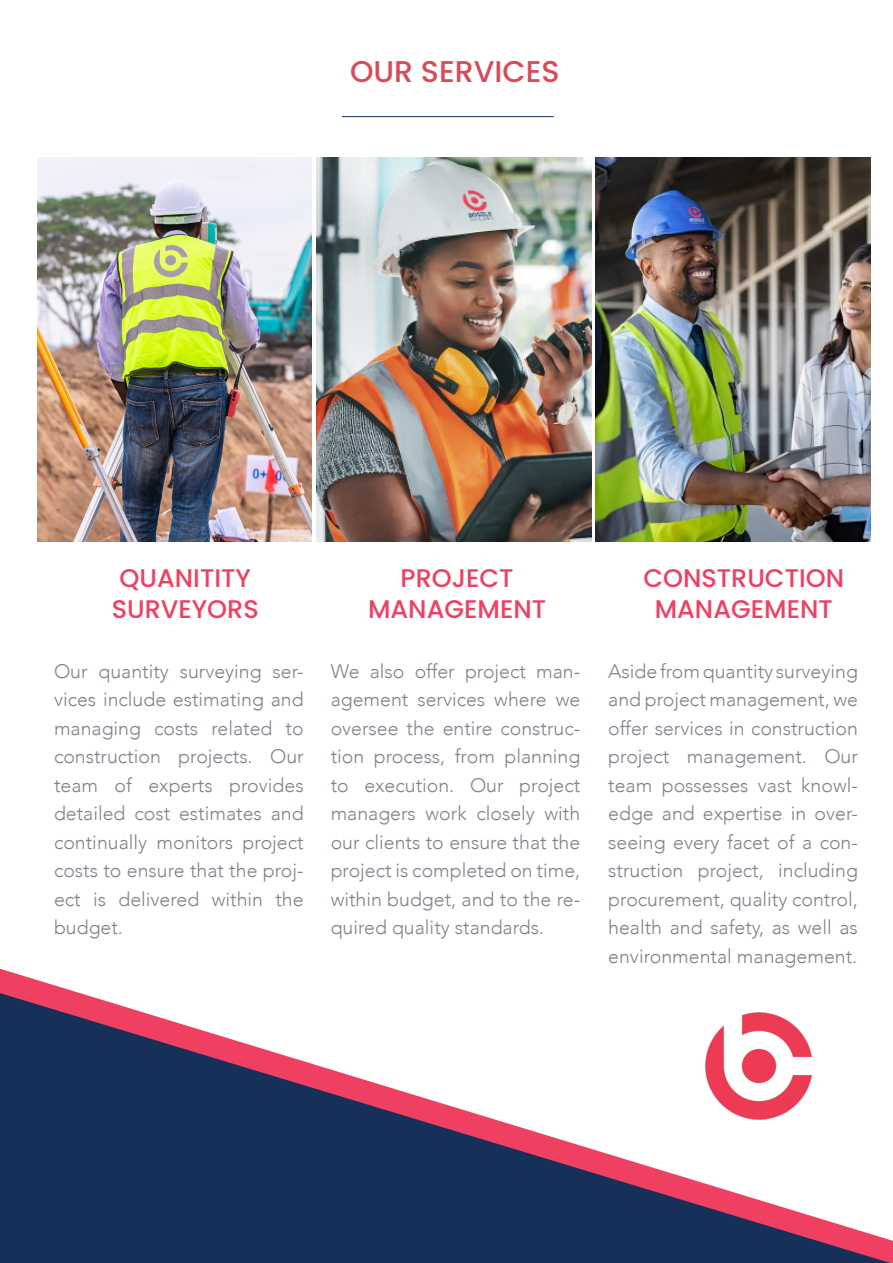
<style>
.page{position:relative;width:893px;height:1263px;background:#fff}
.page>*{position:absolute;margin:0;border:0;box-sizing:border-box;transform-origin:0 0}
.Main_Caption{font:500 30px "Poppins";color:#da4b58}
.Main_Caption-2{font:500 25.5px "Poppins";color:#ef4062}
.Main_paragraph_Style{font:300 19.5px/28.5px "Avenir";color:#80828c;text-align:justify}
</style>
<div class="page">
<svg style="left:0;top:969px;width:893px;height:294px"></svg>
<img style="left:37px;top:158px;width:275px;height:384px">
<img style="left:316px;top:158px;width:275px;height:384px">
<img style="left:596px;top:158px;width:274px;height:384px">
<svg style="left:0;top:993px;width:890px;height:270px;fill:#163059"></svg>
<img style="left:689px;top:1006px;width:130px;height:119px">
<hr style="left:342px;top:116px;width:212px;height:1px;background:#143057">
<p class="Main_Caption" style="left:350px;top:55px;width:211px">OUR SERVICES</p>
<p class="Main_Caption-2" style="left:119px;top:564px;width:133px">QUANITITY</p>
<p class="Main_Caption-2" style="left:112px;top:594px;width:149px">SURVEYORS</p>
<p class="Main_paragraph_Style" style="left:54px;top:657px;width:251px">Our quantity surveying ser&shy;vices include estimating and managing costs related to construction projects. Our team of experts provides detailed cost estimates and continually monitors project costs to ensure that the proj&shy;ect is delivered within the budget.</p>
<p class="Main_Caption-2" style="left:401px;top:564px;width:115px">PROJECT</p>
<p class="Main_Caption-2" style="left:368px;top:594px;width:180px">MANAGEMENT</p>
<p class="Main_Caption-2" style="left:643px;top:564px;width:202px">CONSTRUCTION</p>
<p class="Main_Caption-2" style="left:655px;top:594px;width:180px">MANAGEMENT</p>
<p class="Main_paragraph_Style" style="left:331px;top:657px;width:251px">We also offer project man&shy;agement services where we oversee the entire construc&shy;tion process, from planning to execution. Our project managers work closely with our clients to ensure that the project is completed on time, within budget, and to the re&shy;quired quality standards.</p>
<p class="Main_paragraph_Style" style="left:608px;top:657px;width:251px">Aside from quantity surveying and project management, we offer services in construction project management. Our team possesses vast knowl&shy;edge and expertise in over&shy;seeing every facet of a con&shy;struction project, including procurement, quality control, health and safety, as well as environmental management.</p>
</div>
